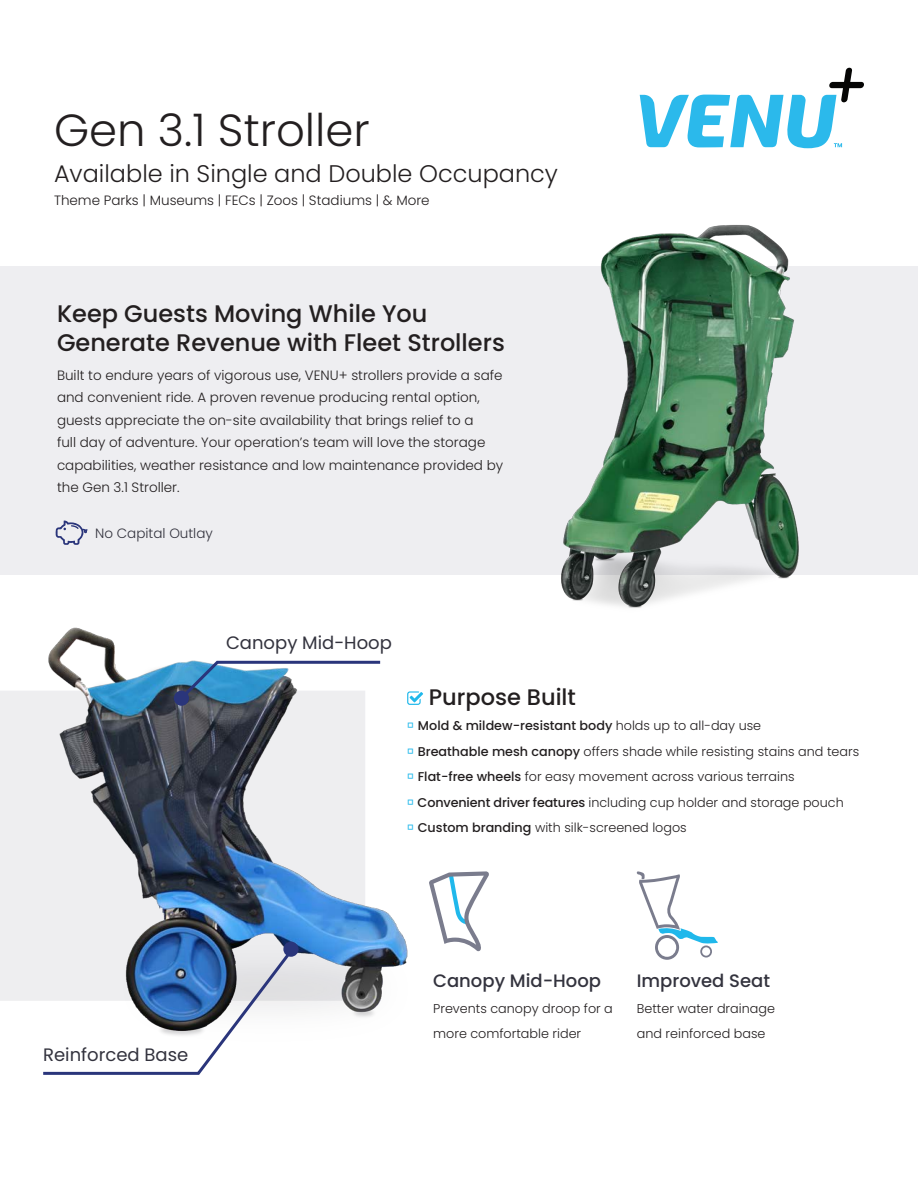
<style>
.page{position:relative;width:918px;height:1188px;background:#fff}
.page>*{position:absolute;margin:0;border:0;box-sizing:border-box;transform-origin:0 0}
.t1{font:300 45px "Poppins";color:#231f20}
.t2{font:500 24px/28.8px "Poppins";color:#231f20}
.t3{font:300 24px "Poppins";color:#231f20}
.t4{font:500 22.5px "Poppins";color:#231f20}
.t5{font:18px "Poppins";color:#33333e}
.t6{font:500 18px "Poppins";color:#33333e}
.t7{font:300 13.5px/22.5px "Poppins";color:#231f20}
.t8{font:300 13.5px "Poppins";color:#33333e}
.t9{font:300 12.75px/25.5px "Poppins";color:#231f20}
.t10{font:500 12.75px "Poppins";color:#231f20}
.s1{font-family:"Trebuchet MS";font-weight:700;font-size:13.5px;color:#20b8eb}
.s2{font-weight:300}
.s3{font-weight:500}
</style>
<div class="page">
<div style="left:0;top:266px;width:918px;height:309px;background:#eeeef1"></div>
<div style="left:0;top:691px;width:24px;height:310px;background:#eeeef0"></div>
<svg style="left:415px;top:691px;width:8px;height:14px"></svg>
<svg style="left:56px;top:521px;width:32px;height:24px"></svg>
<img style="left:561px;top:224px;width:238px;height:384px">
<img style="left:24px;top:627px;width:391px;height:390px">
<div style="left:174px;top:691px;width:15px;height:15px;background:#2a357b;border-radius:50%"></div>
<div style="left:283px;top:942px;width:16px;height:15px;background:#2a357b;border-radius:50%"></div>
<svg style="left:177px;top:659px;width:206px;height:43px"></svg>
<svg style="left:40px;top:951px;width:252px;height:124px"></svg>
<svg style="left:429px;top:871px;width:60px;height:80px"></svg>
<svg style="left:637px;top:871px;width:81px;height:89px"></svg>
<svg style="left:640px;top:68px;width:224px;height:80px"></svg>
<p class="t1" style="left:54px;top:104px;width:317px">Gen 3.1 Stroller</p>
<p class="t3" style="left:54px;top:160px;width:506px">Available in Single and Double Occupancy</p>
<p class="t7" style="left:54px;top:189px;width:377px">Theme Parks | Museums | FECs | Zoos | Stadiums | &amp; More</p>
<p class="t2" style="left:57px;top:299px;width:449px">Keep Guests Moving While You<br>Generate Revenue with Fleet Strollers</p>
<p class="t7" style="left:57px;top:364px;width:448px">Built to endure years of vigorous use, VENU+ strollers provide a safe and convenient ride. A proven revenue producing rental option, guests appreciate the on-site availability that brings relief to a<br>full day of adventure. Your operation’s team will love the storage capabilities, weather resistance and low maintenance provided by the Gen 3.1 Stroller.</p>
<p class="t8" style="left:95px;top:526px;width:119px">No Capital Outlay</p>
<p class="t5" style="left:226px;top:632px;width:167px">Canopy Mid-Hoop</p>
<p class="t4" style="left:429px;top:684px;width:149px">Purpose Built</p>
<p class="t10" style="left:407px;top:719px;width:356px"><span class="s1">☐</span> Mold &amp; mildew-resistant body <span class="s2">holds up to all-day use</span></p>
<p class="t9" style="left:407px;top:739px;width:454px"><span class="s1">☐</span> <span class="s3">Breathable mesh canopy</span> offers shade while resisting stains and tears</p>
<p class="t9" style="left:407px;top:764px;width:389px"><span class="s1">☐</span> <span class="s3">Flat-free wheels</span> for easy movement across various terrains</p>
<p class="t9" style="left:407px;top:790px;width:438px"><span class="s1">☐</span> <span class="s3">Convenient driver features</span> including cup holder and storage pouch</p>
<p class="t9" style="left:407px;top:815px;width:281px"><span class="s1">☐</span> <span class="s3">Custom branding</span> with silk-screened logos</p>
<p class="t5" style="left:43px;top:1044px;width:147px">Reinforced Base</p>
<p class="t6" style="left:433px;top:970px;width:169px">Canopy Mid-Hoop</p>
<p class="t9" style="left:433px;top:996px;width:181px">Prevents canopy droop for a more comfortable rider</p>
<p class="t6" style="left:637px;top:970px;width:135px">Improved Seat</p>
<p class="t9" style="left:637px;top:996px;width:140px">Better water drainage</p>
<p class="t9" style="left:637px;top:1021px;width:130px">and reinforced base</p>
</div>
